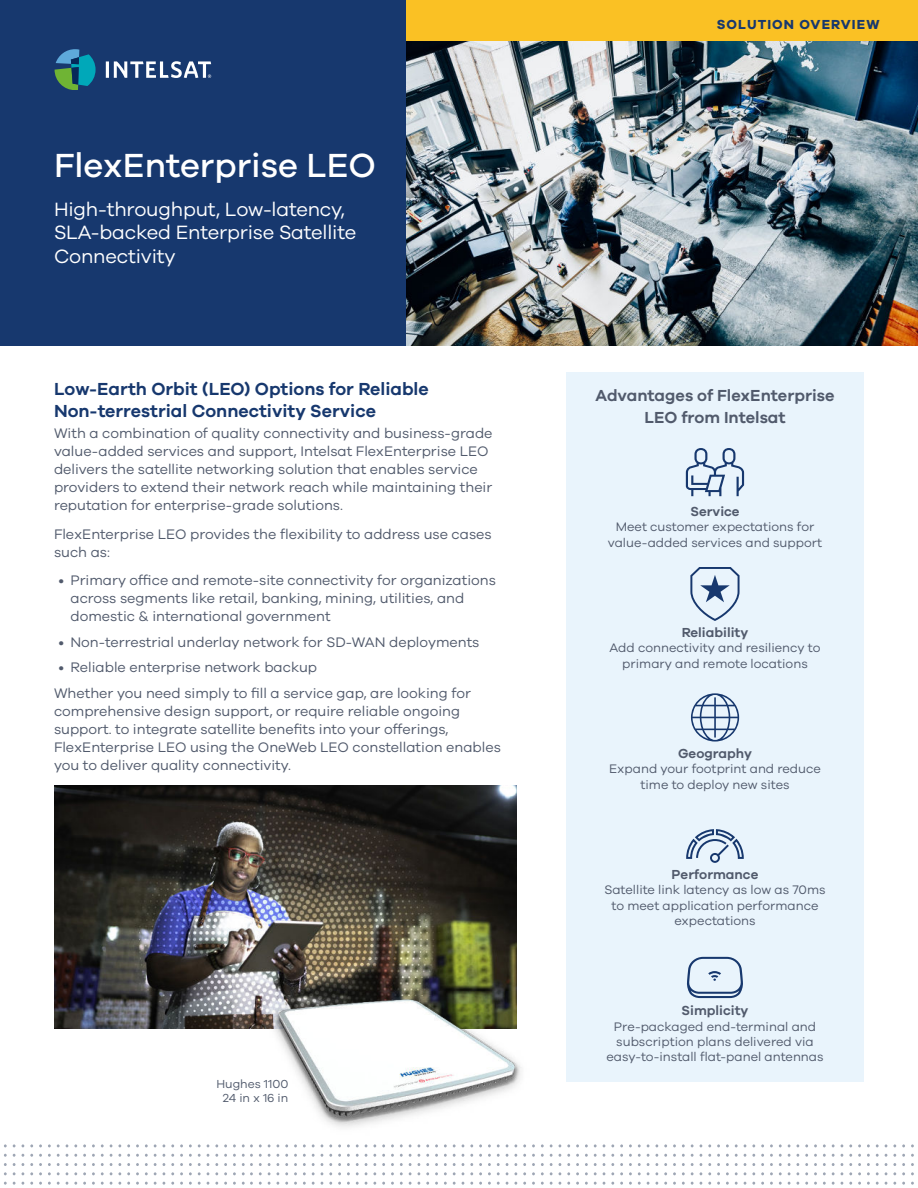
<style>
.page{position:relative;width:918px;height:1188px;background:#fff}
.page>*{position:absolute;margin:0;border:0;box-sizing:border-box;transform-origin:0 0}
.t1{font:500 34.5px "Galano Grotesque";color:#fff}
.t2{font:19.8px/23.9px "Galano Grotesque";letter-spacing:-.01em;color:#fff}
.t3{font:600 18px/22.5px "Galano Grotesque";color:#17386e}
.t4{font:600 16.5px/22.5px "Galano Grotesque";color:#515a6c;text-align:center}
.t5{font:14.25px/18px "Galano Grotesque";color:#515a6c}
.t6{font:600 13.5px "Galano Grotesque";color:#515a6c}
.t7{font:700 13.5px "Galano Grotesque";letter-spacing:.08em;color:#17386e}
.t8{font:12.75px/15.3px "Galano Grotesque";color:#515a6c;text-align:center}
.t9{font:12px/14.4px "Galano Grotesque";color:#515a6c;text-align:center}
</style>
<div class="page">
<div style="left:566px;top:372px;width:298px;height:710px;background:#e9f4fc"></div>
<img style="left:54px;top:785px;width:462px;height:243px">
<div style="left:0;top:0;width:918px;height:346px;background:#17386e"></div>
<img style="left:407px;top:40px;width:511px;height:306px">
<div style="left:407px;top:0;width:511px;height:40px;background:#fac124"></div>
<svg style="left:686px;top:829px;width:58px;height:34px"></svg>
<svg style="left:268px;top:1144px;width:11px;height:3px"></svg>
<svg style="left:268px;top:1154px;width:11px;height:3px"></svg>
<svg style="left:268px;top:1163px;width:11px;height:3px"></svg>
<svg style="left:268px;top:1172px;width:11px;height:3px"></svg>
<svg style="left:268px;top:1182px;width:11px;height:3px"></svg>
<svg style="left:242px;top:1144px;width:11px;height:3px"></svg>
<svg style="left:242px;top:1154px;width:11px;height:3px"></svg>
<svg style="left:242px;top:1163px;width:11px;height:3px"></svg>
<svg style="left:242px;top:1172px;width:11px;height:3px"></svg>
<svg style="left:242px;top:1182px;width:11px;height:3px"></svg>
<svg style="left:55px;top:49px;width:41px;height:41px"></svg>
<svg style="left:106px;top:61px;width:105px;height:17px"></svg>
<svg style="left:686px;top:448px;width:58px;height:48px"></svg>
<svg style="left:687px;top:957px;width:56px;height:41px"></svg>
<svg style="left:691px;top:693px;width:48px;height:49px"></svg>
<svg style="left:690px;top:567px;width:50px;height:54px"></svg>
<img style="left:261px;top:986px;width:261px;height:141px">
<h1 class="t1" style="left:54px;top:152px;width:323px">FlexEnterprise LEO</h1>
<h2 class="t2" style="left:54px;top:198px;width:304px">High-throughput, Low-latency,<br>SLA-backed Enterprise Satellite<br>Connectivity</h2>
<p class="t3" style="left:54px;top:378px;width:376px">Low-Earth Orbit (LEO) Options for Reliable<br>Non-terrestrial Connectivity Service</p>
<p class="t5" style="left:54px;top:425px;width:440px">With a combination of quality connectivity and business-grade value-added services and support, Intelsat FlexEnterprise LEO delivers the satellite networking solution that enables service providers to extend their network reach while maintaining their reputation for enterprise-grade solutions.</p>
<p class="t5" style="left:54px;top:525px;width:439px">FlexEnterprise LEO provides the flexibility to address use cases such as:</p>
<p class="t5" style="left:70px;top:572px;width:427px;text-indent:-12px">• Primary office and remote-site connectivity for organizations across segments like retail, banking, mining, utilities, and domestic &amp; international government</p>
<p class="t5" style="left:58px;top:633px;width:423px">• Non-terrestrial underlay network for SD-WAN deployments</p>
<p class="t5" style="left:54px;top:655px;width:419px;line-height:25.5px;text-indent:4px">• Reliable enterprise network backup<br>Whether you need simply to fill a service gap, are looking for</p>
<p class="t5" style="left:54px;top:702px;width:448px">comprehensive design support, or require reliable ongoing support. to integrate satellite benefits into your offerings, FlexEnterprise LEO using the OneWeb LEO constellation enables you to deliver quality connectivity.</p>
<p class="t9" style="left:216px;top:1077px;width:73px">Hughes 1100<br>24 in x 16 in</p>
<p class="t7" style="left:717px;top:16px;width:164px">SOLUTION OVERVIEW</p>
<p class="t4" style="left:596px;top:385px;width:241px">Advantages of FlexEnterprise<br>LEO from Intelsat</p>
<p class="t6" style="left:690px;top:506px;width:51px">Service</p>
<p class="t8" style="left:608px;top:520px;width:216px">Meet customer expectations for value-added services and support</p>
<p class="t6" style="left:682px;top:627px;width:68px">Reliability</p>
<p class="t8" style="left:610px;top:641px;width:212px">Add connectivity and resiliency to primary and remote locations</p>
<p class="t6" style="left:678px;top:748px;width:75px">Geography</p>
<p class="t8" style="left:609px;top:762px;width:213px">Expand your footprint and reduce time to deploy new sites</p>
<p class="t6" style="left:672px;top:869px;width:88px">Performance</p>
<p class="t8" style="left:604px;top:883px;width:223px">Satellite link latency as low as 70ms to meet application performance expectations</p>
<p class="t6" style="left:682px;top:1005px;width:68px">Simplicity</p>
<p class="t8" style="left:606px;top:1019px;width:219px">Pre-packaged end-terminal and subscription plans delivered via easy-to-install flat-panel antennas</p>
</div>
